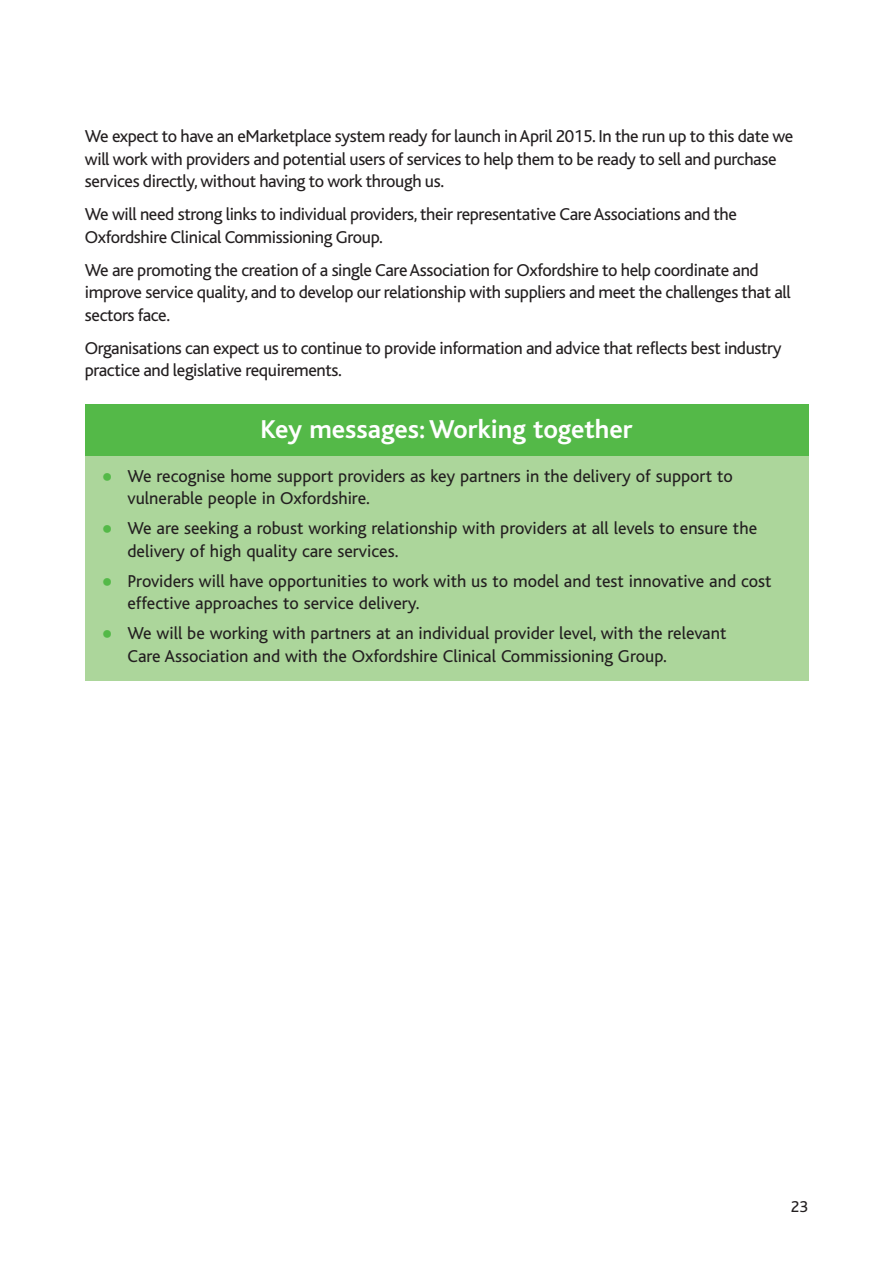
<style>
.page{position:relative;width:893px;height:1263px;background:#fff}
.page>*{position:absolute;margin:0;border:0;box-sizing:border-box;transform-origin:0 0}
.t1{font:700 27px "Bliss";color:#fff}
.t2{font:18px/22.5px "Bliss";letter-spacing:-.02em;color:#231f20}
.t3{font:18px/22.5px "Bliss";color:#231f20}
.t4{font:16.5px "Bliss";color:#231f20}
.s1{font-family:"Calibri";color:#54b948}
</style>
<div class="page">
<div style="left:85px;top:456px;width:723px;height:225px;background:#acd69b"></div>
<div style="left:85px;top:405px;width:723px;height:51px;background:#54b948"></div>
<p class="t2" style="left:85px;top:127px;width:710px">We expect to have an eMarketplace system ready for launch in April 2015. In the run up to this date we will work with providers and potential users of services to help them to be ready to sell and purchase services directly, without having to work through us.</p>
<p class="t2" style="left:85px;top:205px;width:653px">We will need strong links to individual providers, their representative Care Associations and the<br>Oxfordshire Clinical Commissioning Group.</p>
<p class="t2" style="left:85px;top:260px;width:707px">We are promoting the creation of a single Care Association for Oxfordshire to help coordinate and improve service quality, and to develop our relationship with suppliers and meet the challenges that all sectors face.</p>
<p class="t2" style="left:85px;top:338px;width:698px">Organisations can expect us to continue to provide information and advice that reflects best industry practice and legislative requirements.</p>
<h1 class="t1" style="left:260px;top:419px;width:373px">Key messages: Working together</h1>
<p class="t3" style="left:127px;top:467px;width:607px;text-indent:-26px"><span class="s1">●</span> We recognise home support providers as key partners in the delivery of support to vulnerable people in Oxfordshire.</p>
<p class="t3" style="left:127px;top:519px;width:631px;text-indent:-26px"><span class="s1">●</span> We are seeking a robust working relationship with providers at all levels to ensure the delivery of high quality care services.</p>
<p class="t3" style="left:127px;top:572px;width:645px;text-indent:-26px"><span class="s1">●</span> Providers will have opportunities to work with us to model and test innovative and cost effective approaches to service delivery.</p>
<p class="t3" style="left:127px;top:624px;width:600px;text-indent:-26px"><span class="s1">●</span> We will be working with partners at an individual provider level, with the relevant<br>Care Association and with the Oxfordshire Clinical Commissioning Group.</p>
<p class="t4" style="left:790px;top:1201px;width:19px">23</p>
</div>
